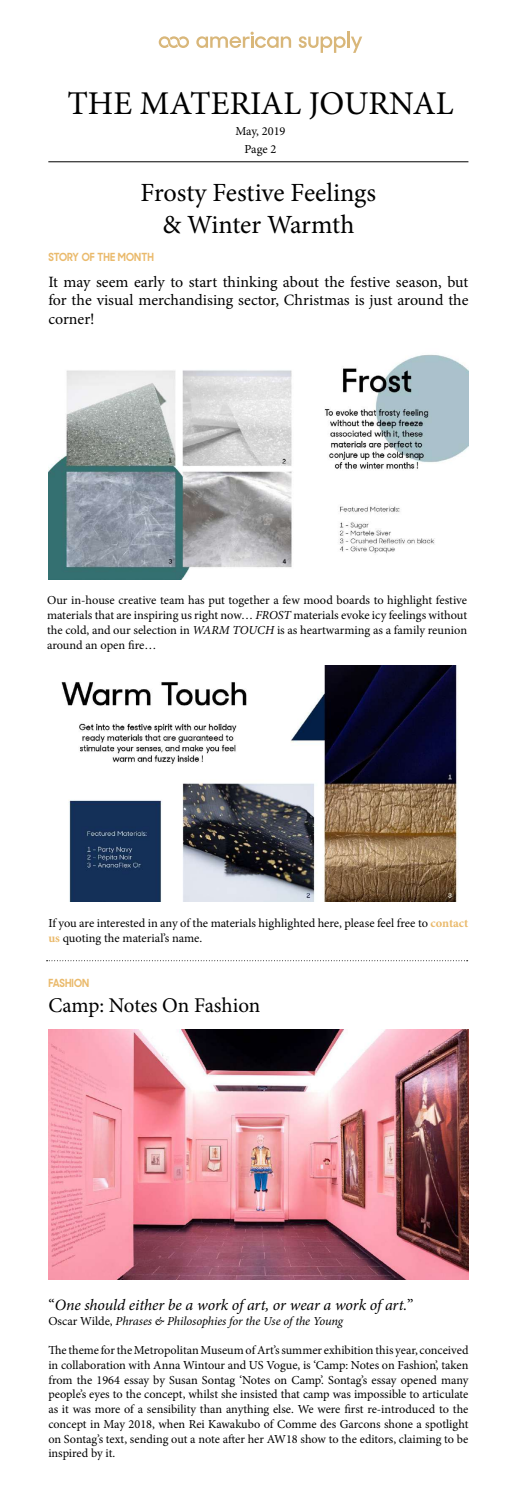
<style>
.page{position:relative;width:521px;height:1491px;background:#fff}
.page>*{position:absolute;margin:0;border:0;box-sizing:border-box;transform-origin:0 0}
.t1{font:33.25px "Minion Pro";color:#000}
.t2{font:26.25px/31.5px "Minion Pro";letter-spacing:-.005em;color:#000;text-align:center}
.t3{font:21px "Minion Pro";letter-spacing:-.005em;color:#000}
.t4{font:15.75px/18.9px "Minion Pro";letter-spacing:-.005em;color:#000;text-align:justify}
.t5{font:italic 15.75px "Minion Pro";letter-spacing:-.005em;color:#000}
.t6{font:12.25px/14.7px "Minion Pro";letter-spacing:-.005em;color:#000;text-align:justify}
.t7{font:italic 12.25px "Minion Pro";letter-spacing:-.01em;color:#000}
.t8{font:700 11.11px "Sharp Sans Display No 2";letter-spacing:.01em;color:#eaba6c;scale:.92 1}
.s1{font-style:italic}
.s2{font-weight:700;color:#eaba6c}
.s3{font-style:normal}
</style>
<div class="page">
<svg style="left:196px;top:32px;width:95px;height:16px"></svg>
<hr style="left:347px;top:31px;width:3px;height:17px;background:#d9b77a">
<svg style="left:299px;top:36px;width:63px;height:17px"></svg>
<svg style="left:159px;top:36px;width:30px;height:12px"></svg>
<hr style="left:48px;top:161px;width:420px;height:1px;background:#000">
<img style="left:48px;top:354px;width:420px;height:225px">
<svg style="left:47px;top:960px;width:421px;height:1px"></svg>
<img style="left:61px;top:665px;width:398px;height:236px">
<img style="left:48px;top:1030px;width:420px;height:250px">
<h1 class="t1" style="left:67px;top:81px;width:388px">THE MATERIAL JOURNAL</h1>
<p class="t6" style="left:235px;top:124px;width:52px">May, 2019</p>
<p class="t6" style="left:245px;top:141px;width:33px">Page 2</p>
<h2 class="t2" style="left:141px;top:177px;width:237px">Frosty Festive Feelings &amp; Winter Warmth</h2>
<p class="t8" style="left:48px;top:247px;width:116px">STORY OF THE MONTH</p>
<p class="t4" style="left:48px;top:272px;width:422px">It may seem early to start thinking about the festive season, but for the visual merchandising sector, Christmas is just around the corner!</p>
<p class="t6" style="left:47px;top:593px;width:421px">Our in-house creative team has put together a few mood boards to highlight festive materials that are inspiring us right now… <span class="s1">FROST</span> materials evoke icy feelings without the cold, and our selection in <span class="s1">WARM TOUCH</span> is as heartwarming as a family reunion around an open fire…</p>
<p class="t6" style="left:48px;top:916px;width:422px">If you are interested in any of the materials highlighted here, please feel free to <span class="s2">contact us</span> quoting the material’s name.</p>
<p class="t8" style="left:48px;top:973px;width:46px">FASHION</p>
<h3 class="t3" style="left:48px;top:991px;width:213px">Camp: Notes On Fashion</h3>
<p class="t5" style="left:48px;top:1294px;width:367px"><span class="s3">“</span>One should either be a work of art, or wear a work of art.<span class="s3">”</span></p>
<p class="t7" style="left:48px;top:1313px;width:296px"><span class="s3">Oscar Wilde,</span> Phrases &amp; Philosophies for the Use of the Young</p>
<p class="t6" style="left:48px;top:1343px;width:422px">The theme for the Metropolitan Museum of Art’s summer exhibition this year, conceived in collaboration with Anna Wintour and US Vogue, is ‘Camp: Notes on Fashion’, taken from the 1964 essay by Susan Sontag ‘Notes on Camp’. Sontag’s essay opened many people’s eyes to the concept, whilst she insisted that camp was impossible to articulate as it was more of a sensibility than anything else. We were first re-introduced to the concept in May 2018, when Rei Kawakubo of Comme des Garcons shone a spotlight on Sontag’s text, sending out a note after her AW18 show to the editors, claiming to be inspired by it.</p>
</div>
